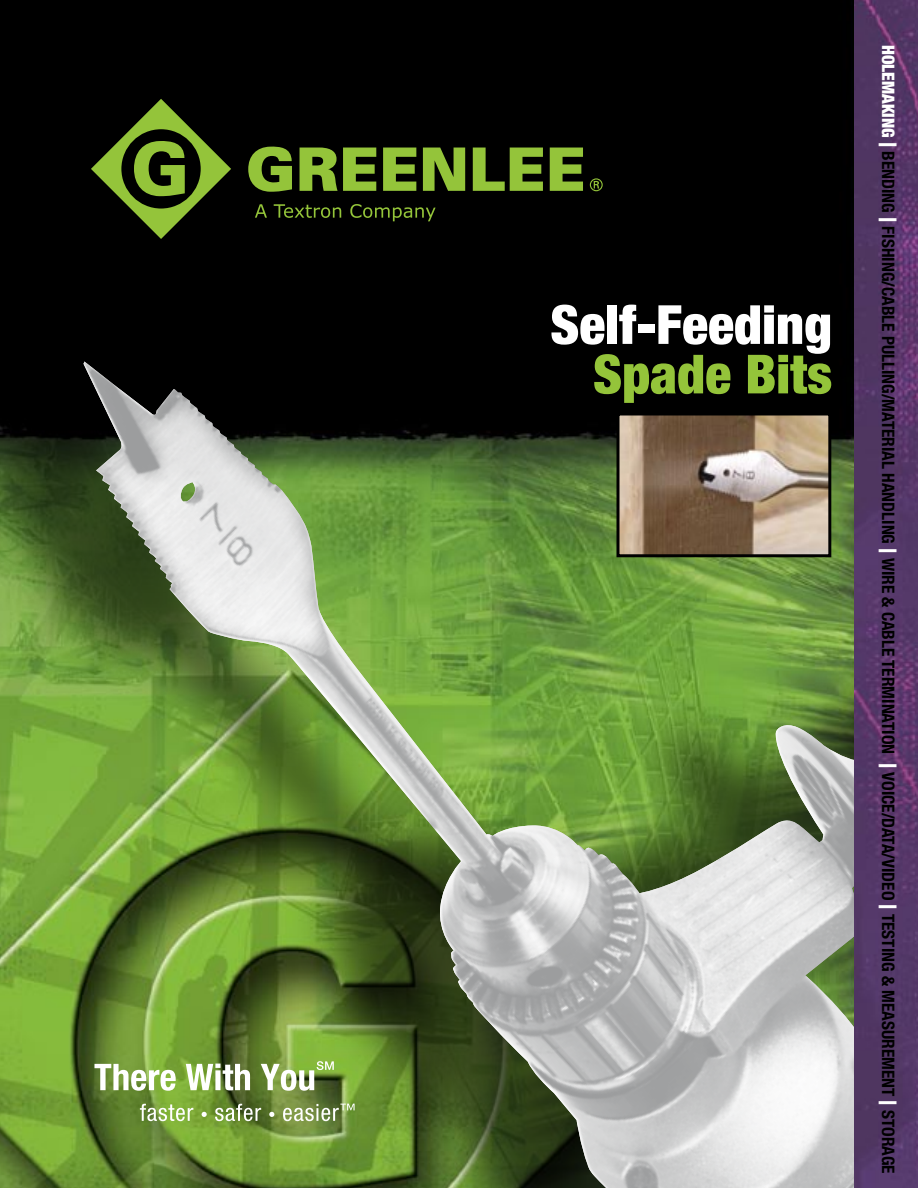
<style>
.page{position:relative;width:918px;height:1188px;background:#fff}
.page>*{position:absolute;margin:0;border:0;box-sizing:border-box;transform-origin:0 0}
.t1{font:900 condensed 54px "Helvetica Neue";color:#fff}
.t2{font:900 condensed 54px "Helvetica Neue";color:#94c43a}
.t3{font:700 condensed 17.25px "Helvetica Neue";color:#000}
.s1{font-weight:900;color:#fff}
.s2{font-size:24px;color:#fff}
</style>
<div class="page">
<div style="left:0;top:0;width:855px;height:327px;background:#000"></div>
<svg style="left:91px;top:99px;width:140px;height:140px;background:#324213"></svg>
<svg style="left:590px;top:178px;width:13px;height:13px"></svg>
<svg style="left:300px;top:148px;width:76px;height:43px;background:#698b29"></svg>
<svg style="left:383px;top:148px;width:33px;height:43px"></svg>
<svg style="left:423px;top:148px;width:42px;height:43px;background:#72982c"></svg>
<svg style="left:473px;top:148px;width:70px;height:43px;background:#597622"></svg>
<svg style="left:550px;top:148px;width:33px;height:43px"></svg>
<svg style="left:248px;top:146px;width:44px;height:46px;background:#608025"></svg>
<svg style="left:255px;top:204px;width:12px;height:14px"></svg>
<svg style="left:274px;top:204px;width:67px;height:14px"></svg>
<svg style="left:350px;top:204px;width:86px;height:17px"></svg>
<div style="left:0;top:327px;width:918px;height:861px;background:#000;opacity:.6"></div>
<img style="left:84px;top:362px;width:771px;height:826px">
<img style="left:855px;top:0;width:63px;height:1188px">
<h1 class="t1" style="left:550px;top:291px;width:283px">Self-Feeding</h1>
<h1 class="t2" style="left:593px;top:341px;width:241px">Spade Bits</h1>
<p class="t3" style="left:899px;top:45px;width:1130px;rotate:90deg"><span class="s1">HOLEMAKING</span> <span class="s2">|</span> BENDING <span class="s2">|</span> FISHING/CABLE PULLING/MATERIAL HANDLING <span class="s2">|</span> WIRE &amp; CABLE TERMINATION <span class="s2">|</span> VOICE/DATA/VIDEO <span class="s2">|</span> TESTING &amp; MEASUREMENT <span class="s2">|</span> STORAGE</p>
</div>
